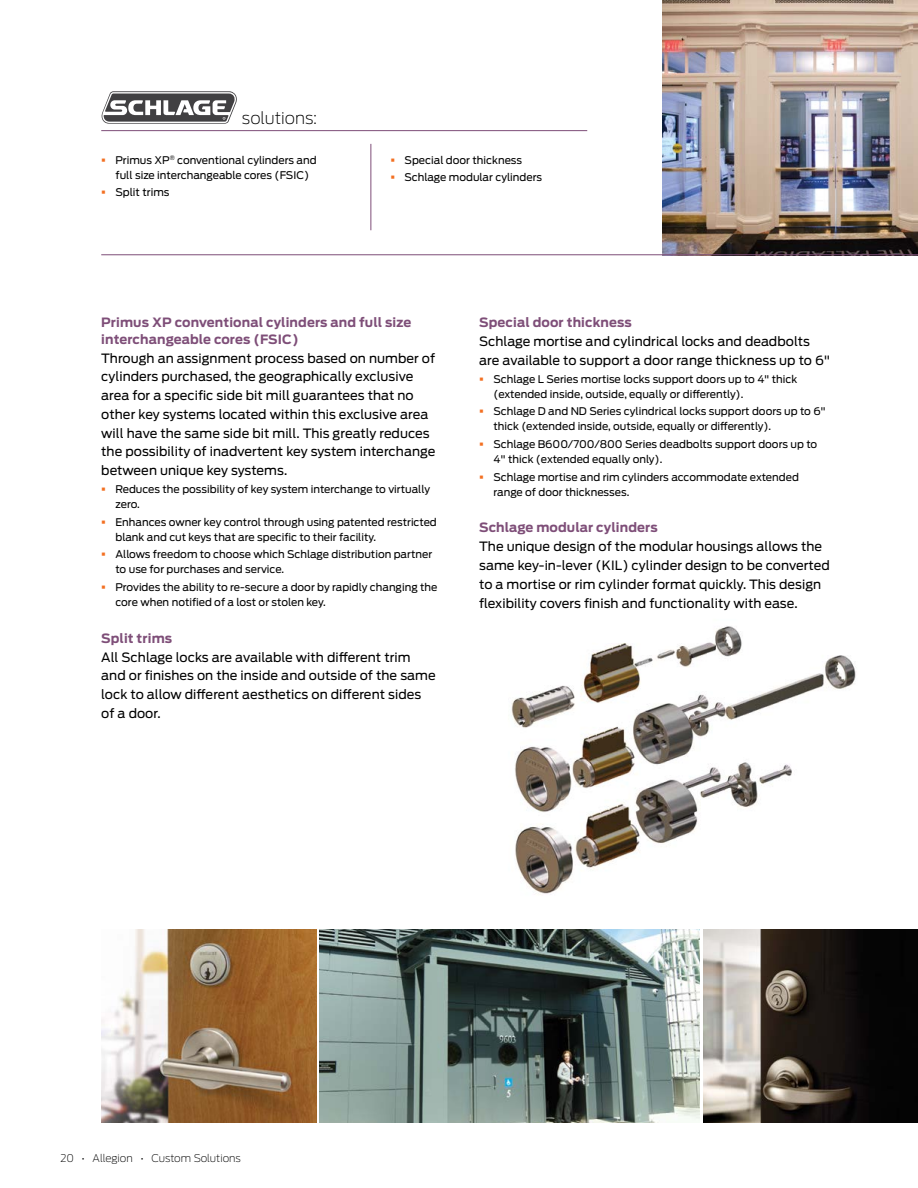
<style>
.page{position:relative;width:918px;height:1188px;background:#fff}
.page>*{position:absolute;margin:0;border:0;box-sizing:border-box;transform-origin:0 0}
.t1{font:200 16.5px "Antenna";color:#000}
.t2{font:12.75px/18.8px "Antenna";letter-spacing:.005em;color:#000}
.t3{font:700 12.75px/16.5px "Antenna";letter-spacing:.01em;color:#7e4e78}
.t4{font:10.5px/15px "Antenna";color:#000}
.t5{font:200 10.5px "Antenna";color:#000}
.s1{color:#f36f21}
</style>
<div class="page">
<img style="left:663px;top:0;width:255px;height:254px">
<hr style="left:101px;top:254px;width:817px;height:1px;background:#7e4e78">
<hr style="left:101px;top:130px;width:486px;height:1px;background:#7e4e78">
<svg style="left:102px;top:91px;width:135px;height:33px"></svg>
<img style="left:511px;top:626px;width:345px;height:268px">
<img style="left:101px;top:930px;width:215px;height:193px">
<img style="left:319px;top:930px;width:381px;height:193px">
<img style="left:703px;top:930px;width:215px;height:193px">
<hr style="left:370px;top:144px;width:1px;height:86px;background:#7e4e78">
<h1 class="t1" style="left:242px;top:108px;width:77px">solutions:</h1>
<p class="t4" style="left:116px;top:152px;width:203px;text-indent:-14px"><span class="s1">▪</span> Primus XP<sup>®</sup> conventional cylinders and full size interchangeable cores (FSIC)</p>
<p class="t4" style="left:101px;top:185px;width:70px"><span class="s1">▪</span> Split trims</p>
<p class="t4" style="left:390px;top:152px;width:133px"><span class="s1">▪</span> Special door thickness</p>
<p class="t4" style="left:390px;top:170px;width:153px"><span class="s1">▪</span> Schlage modular cylinders</p>
<p class="t3" style="left:101px;top:315px;width:312px">Primus XP conventional cylinders and full size interchangeable cores (FSIC)</p>
<p class="t2" style="left:101px;top:349px;width:336px">Through an assignment process based on number of cylinders purchased, the geographically exclusive area for a specific side bit mill guarantees that no other key systems located within this exclusive area will have the same side bit mill. This greatly reduces the possibility of inadvertent key system interchange between unique key systems.</p>
<p class="t4" style="left:115px;top:482px;width:316px;text-indent:-14px"><span class="s1">▪</span> Reduces the possibility of key system interchange to virtually zero.</p>
<p class="t4" style="left:115px;top:514px;width:323px;text-indent:-14px"><span class="s1">▪</span> Enhances owner key control through using patented restricted blank and cut keys that are specific to their facility.</p>
<p class="t4" style="left:115px;top:547px;width:318px;text-indent:-14px"><span class="s1">▪</span> Allows freedom to choose which Schlage distribution partner to use for purchases and service.</p>
<p class="t4" style="left:115px;top:580px;width:324px;text-indent:-14px"><span class="s1">▪</span> Provides the ability to re-secure a door by rapidly changing the core when notified of a lost or stolen key.</p>
<p class="t3" style="left:101px;top:630px;width:72px">Split trims</p>
<p class="t2" style="left:101px;top:648px;width:336px">All Schlage locks are available with different trim and or finishes on the inside and outside of the same lock to allow different aesthetics on different sides of a door.</p>
<p class="t3" style="left:479px;top:315px;width:154px">Special door thickness</p>
<p class="t2" style="left:479px;top:332px;width:352px">Schlage mortise and cylindrical locks and deadbolts are available to support a door range thickness up to 6"</p>
<p class="t4" style="left:493px;top:371px;width:305px;text-indent:-14px"><span class="s1">▪</span> Schlage L Series mortise locks support doors up to 4" thick (extended inside, outside, equally or differently).</p>
<p class="t4" style="left:493px;top:404px;width:334px;text-indent:-14px"><span class="s1">▪</span> Schlage D and ND Series cylindrical locks support doors up to 6" thick (extended inside, outside, equally or differently).</p>
<p class="t4" style="left:493px;top:437px;width:325px;text-indent:-14px"><span class="s1">▪</span> Schlage B600/700/800 Series deadbolts support doors up to<br>4" thick (extended equally only).</p>
<p class="t4" style="left:493px;top:470px;width:307px;text-indent:-14px"><span class="s1">▪</span> Schlage mortise and rim cylinders accommodate extended range of door thicknesses.</p>
<p class="t3" style="left:479px;top:520px;width:180px">Schlage modular cylinders</p>
<p class="t2" style="left:479px;top:537px;width:352px">The unique design of the modular housings allows the same key-in-lever (KIL) cylinder design to be converted to a mortise or rim cylinder format quickly. This design flexibility covers finish and functionality with ease.</p>
<p class="t5" style="left:60px;top:1152px;width:182px">20 • Allegion • Custom Solutions</p>
</div>
